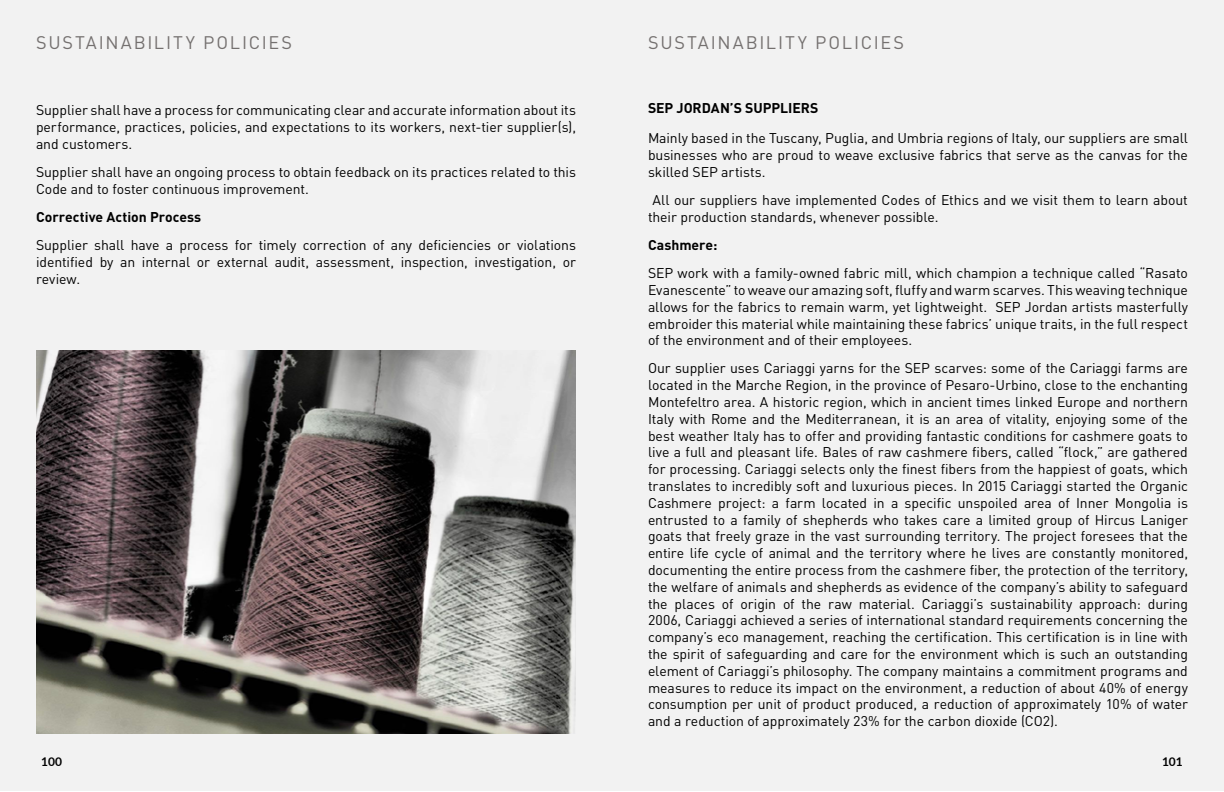
<style>
.page{position:relative;width:1224px;height:792px;background:#fff}
.page>*{position:absolute;margin:0;border:0;box-sizing:border-box;transform-origin:0 0}
.t1{font:18px "DIN Pro";letter-spacing:.1em;color:#74706f}
.t2{font:14px/16.8px "DIN Pro";letter-spacing:-.005em;color:#000;text-align:justify}
.t3{font:700 14px "DIN Pro";color:#000}
.t4{font:700 12px "Lato";color:#000}
</style>
<div class="page">
<div style="left:0;top:0;width:612px;height:791px;background:#f2f2f2"></div>
<img style="left:36px;top:350px;width:540px;height:384px">
<div style="left:612px;top:0;width:612px;height:791px;background:#f2f2f2"></div>
<p class="t1" style="left:36px;top:30px;width:257px">SUSTAINABILITY POLICIES</p>
<p class="t2" style="left:36px;top:101px;width:542px">Supplier shall have a process for communicating clear and accurate information about its performance, practices, policies, and expectations to its workers, next-tier supplier(s), and customers.</p>
<p class="t2" style="left:36px;top:163px;width:542px">Supplier shall have an ongoing process to obtain feedback on its practices related to this<br>Code and to foster continuous improvement.</p>
<p class="t3" style="left:36px;top:207px;width:167px">Corrective Action Process</p>
<p class="t2" style="left:36px;top:236px;width:542px">Supplier shall have a process for timely correction of any deficiencies or violations identified by an internal or external audit, assessment, inspection, investigation, or review.</p>
<p class="t1" style="left:648px;top:30px;width:257px">SUSTAINABILITY POLICIES</p>
<p class="t3" style="left:648px;top:99px;width:172px">SEP JORDAN’S SUPPLIERS</p>
<p class="t2" style="left:648px;top:129px;width:542px">Mainly based in the Tuscany, Puglia, and Umbria regions of Italy, our suppliers are small businesses who are proud to weave exclusive fabrics that serve as the canvas for the skilled SEP artists.</p>
<p class="t2" style="left:648px;top:191px;width:541px;text-indent:5px">All our suppliers have implemented Codes of Ethics and we visit them to learn about their production standards, whenever possible.</p>
<p class="t3" style="left:648px;top:235px;width:71px">Cashmere:</p>
<p class="t2" style="left:648px;top:264px;width:542px">SEP work with a family-owned fabric mill, which champion a technique called “Rasato Evanescente” to weave our amazing soft, fluffy and warm scarves. This weaving technique allows for the fabrics to remain warm, yet lightweight. SEP Jordan artists masterfully embroider this material while maintaining these fabrics’ unique traits, in the full respect of the environment and of their employees.</p>
<p class="t2" style="left:648px;top:359px;width:542px">Our supplier uses Cariaggi yarns for the SEP scarves: some of the Cariaggi farms are located in the Marche Region, in the province of Pesaro-Urbino, close to the enchanting Montefeltro area. A historic region, which in ancient times linked Europe and northern Italy with Rome and the Mediterranean, it is an area of vitality, enjoying some of the best weather Italy has to offer and providing fantastic conditions for cashmere goats to live a full and pleasant life. Bales of raw cashmere fibers, called “flock,” are gathered for processing. Cariaggi selects only the finest fibers from the happiest of goats, which translates to incredibly soft and luxurious pieces. In 2015 Cariaggi started the Organic Cashmere project: a farm located in a specific unspoiled area of Inner Mongolia is entrusted to a family of shepherds who takes care a limited group of Hircus Laniger goats that freely graze in the vast surrounding territory. The project foresees that the entire life cycle of animal and the territory where he lives are constantly monitored, documenting the entire process from the cashmere fiber, the protection of the territory, the welfare of animals and shepherds as evidence of the company’s ability to safeguard the places of origin of the raw material. Cariaggi’s sustainability approach: during 2006, Cariaggi achieved a series of international standard requirements concerning the company’s eco management, reaching the certification. This certification is in line with the spirit of safeguarding and care for the environment which is such an outstanding element of Cariaggi’s philosophy. The company maintains a commitment programs and measures to reduce its impact on the environment, a reduction of about 40% of energy consumption per unit of product produced, a reduction of approximately 10% of water and a reduction of approximately 23% for the carbon dioxide (CO2).</p>
<p class="t4" style="left:41px;top:752px;width:22px">100</p>
<p class="t4" style="left:1162px;top:752px;width:22px">101</p>
</div>
